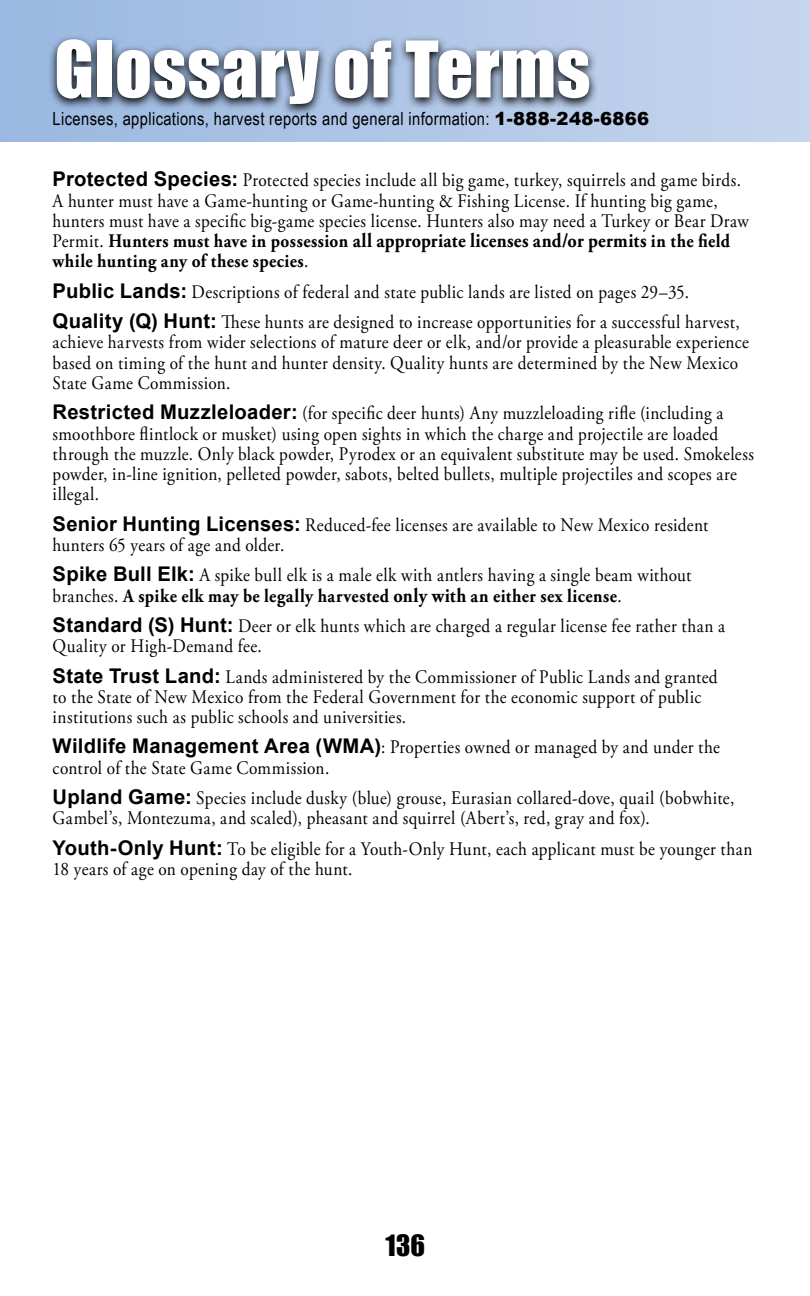
<style>
.page{position:relative;width:810px;height:1296px;background:#fff}
.page>*{position:absolute;margin:0;border:0;box-sizing:border-box;transform-origin:0 0}
.t1{font:72px "Impact";letter-spacing:.01em;color:#fff}
.t2{font:27px "Impact";color:#000}
.t3{font:19.12px/20.2px "Adobe Garamond Pro";letter-spacing:.025em;color:#000;scale:.9 1}
.t4{font:18px "Arial Narrow";letter-spacing:.02em;color:#000}
.s1{font-family:"Arial";font-weight:900}
.s2{font-family:"Arial";font-weight:700;font-size:20.25px}
.s3{font-weight:700}
.s4{font-weight:700;font-size:20.25px}
</style>
<div class="page">
<div style="left:0;top:0;width:810px;height:142px;background:linear-gradient(to right,#99b8e1,#c6d5ee)"></div>
<svg style="left:48px;top:35px;width:550px;height:82px;background:#67758a"></svg>
<h1 class="t1" style="left:54px;top:13px;width:538px">Glossary of Terms</h1>
<p class="t4" style="left:53px;top:106px;width:598px">Licenses, applications, harvest reports and general information: <span class="s1">1-888-248-6866</span></p>
<p class="t3" style="left:53px;top:171px;width:775px"><span class="s2">Protected Species:</span> Protected species include all big game, turkey, squirrels and game birds.<br>A hunter must have a Game-hunting or Game-hunting &amp; Fishing License. If hunting big game, hunters must have a specific big-game species license. Hunters also may need a Turkey or Bear Draw Permit. <span class="s3">Hunters must have in possession</span> <span class="s4">all appropriate licenses and/or permits</span> <span class="s3">in the field while hunting any of these species</span>.</p>
<p class="t3" style="left:53px;top:277px;width:765px;line-height:30.4px"><span class="s2">Public Lands:</span> Descriptions of federal and state public lands are listed on pages 29–35.<br><span class="s2">Quality (Q) Hunt:</span> These hunts are designed to increase opportunities for a successful harvest,</p>
<p class="t3" style="left:53px;top:333px;width:775px">achieve harvests from wider selections of mature deer or elk, and/or provide a pleasurable experience based on timing of the hunt and hunter density. Quality hunts are determined by the New Mexico<br>State Game Commission.</p>
<p class="t3" style="left:53px;top:404px;width:781px"><span class="s2">Restricted Muzzleloader:</span> (for specific deer hunts) Any muzzleloading rifle (including a smoothbore flintlock or musket) using open sights in which the charge and projectile are loaded through the muzzle. Only black powder, Pyrodex or an equivalent substitute may be used. Smokeless powder, in-line ignition, pelleted powder, sabots, belted bullets, multiple projectiles and scopes are illegal.</p>
<p class="t3" style="left:53px;top:515px;width:730px"><span class="s2">Senior Hunting Licenses:</span> Reduced-fee licenses are available to New Mexico resident hunters 65 years of age and older.</p>
<p class="t3" style="left:53px;top:566px;width:711px"><span class="s2">Spike Bull Elk:</span> A spike bull elk is a male elk with antlers having a single beam without branches. <span class="s3">A spike elk may be legally harvested</span> <span class="s4">only with</span> <span class="s3">an either sex license</span>.</p>
<p class="t3" style="left:53px;top:616px;width:749px"><span class="s2">Standard (S) Hunt:</span> Deer or elk hunts which are charged a regular license fee rather than a<br>Quality or High-Demand fee.</p>
<p class="t3" style="left:53px;top:667px;width:740px"><span class="s2">State Trust Land:</span> Lands administered by the Commissioner of Public Lands and granted to the State of New Mexico from the Federal Government for the economic support of public institutions such as public schools and universities.</p>
<p class="t3" style="left:53px;top:738px;width:743px"><span class="s2">Wildlife Management Area (WMA)</span>: Properties owned or managed by and under the control of the State Game Commission.</p>
<p class="t3" style="left:53px;top:789px;width:759px"><span class="s2">Upland Game:</span> Species include dusky (blue) grouse, Eurasian collared-dove, quail (bobwhite,<br>Gambel’s, Montezuma, and scaled), pheasant and squirrel (Abert’s, red, gray and fox).</p>
<p class="t3" style="left:53px;top:839px;width:779px"><span class="s2">Youth-Only Hunt:</span> To be eligible for a Youth-Only Hunt, each applicant must be younger than<br>18 years of age on opening day of the hunt.</p>
<h2 class="t2" style="left:386px;top:1224px;width:41px">136</h2>
</div>
